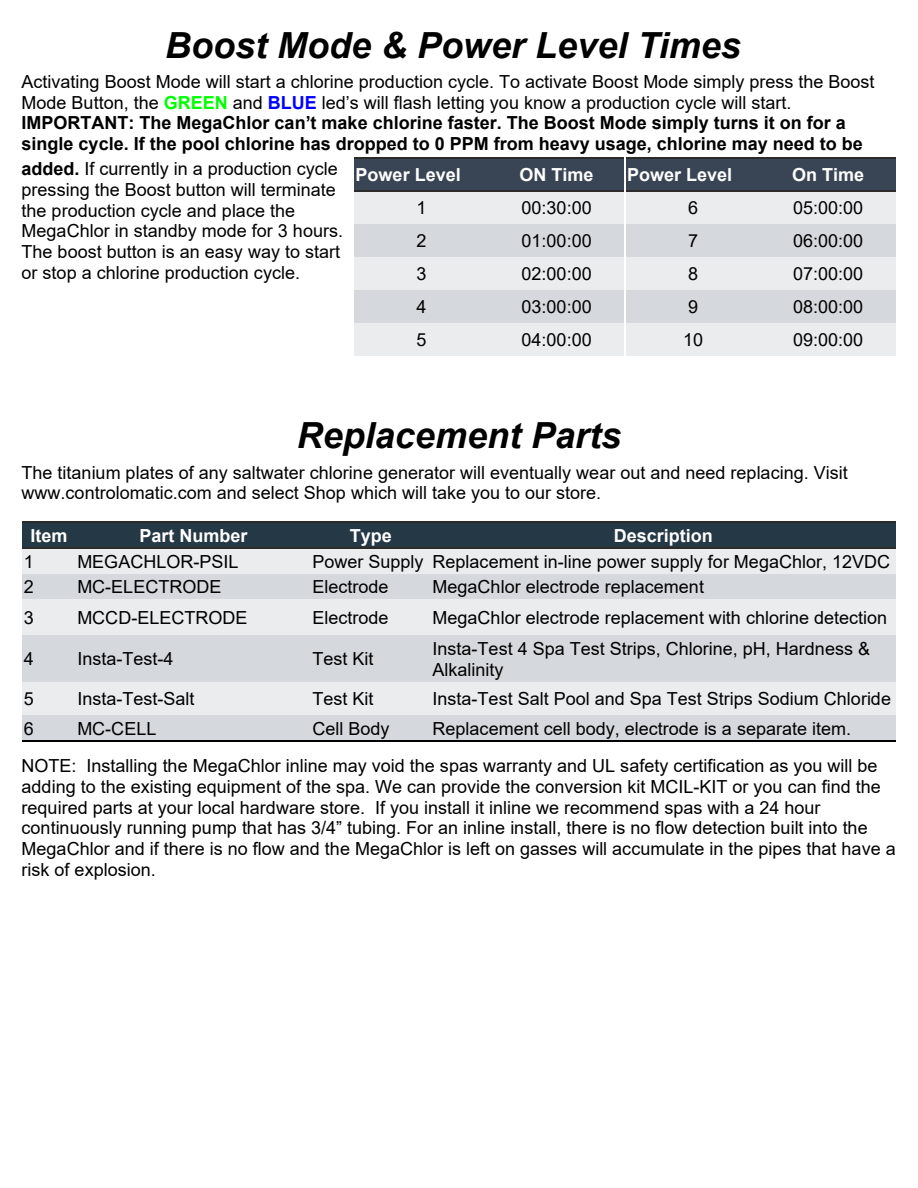
<style>
.page{position:relative;width:918px;height:1188px;background:#fff}
.page>*{position:absolute;margin:0;border:0;box-sizing:border-box;transform-origin:0 0}
.t1{font:italic 700 36px "Arial";color:#000}
.t2{font:18px/20.7px "Arial";color:#000}
.t3{font:700 18px "Arial";color:#fefefe}
.s1{font-weight:700;color:#0f0}
.s2{font-weight:700;color:#00f}
.s3{font-weight:700}
</style>
<div class="page">
<div style="left:354px;top:158px;width:135px;height:33px;background:#394554"></div>
<div style="left:489px;top:158px;width:135px;height:33px;background:#394554"></div>
<div style="left:354px;top:191px;width:135px;height:33px;background:#eaecee"></div>
<div style="left:489px;top:191px;width:135px;height:33px;background:#eaecee"></div>
<div style="left:354px;top:224px;width:135px;height:33px;background:#d5d9dd"></div>
<div style="left:489px;top:224px;width:135px;height:33px;background:#d5d9dd"></div>
<div style="left:354px;top:257px;width:135px;height:33px;background:#eaecee"></div>
<div style="left:489px;top:257px;width:135px;height:33px;background:#eaecee"></div>
<div style="left:354px;top:290px;width:135px;height:33px;background:#d5d9dd"></div>
<div style="left:489px;top:290px;width:135px;height:33px;background:#d5d9dd"></div>
<div style="left:354px;top:323px;width:135px;height:33px;background:#eaecee"></div>
<div style="left:489px;top:323px;width:135px;height:33px;background:#eaecee"></div>
<hr style="left:354px;top:157px;width:135px;height:2px;background:#2c2b2a">
<hr style="left:489px;top:157px;width:135px;height:2px;background:#2c2b2a">
<hr style="left:354px;top:190px;width:135px;height:2px;background:#2c2b2a">
<hr style="left:489px;top:190px;width:135px;height:2px;background:#2c2b2a">
<div style="left:626px;top:158px;width:135px;height:33px;background:#394554"></div>
<div style="left:761px;top:158px;width:135px;height:33px;background:#394554"></div>
<div style="left:626px;top:191px;width:135px;height:33px;background:#eaecee"></div>
<div style="left:761px;top:191px;width:135px;height:33px;background:#eaecee"></div>
<div style="left:626px;top:224px;width:135px;height:33px;background:#d5d9dd"></div>
<div style="left:761px;top:224px;width:135px;height:33px;background:#d5d9dd"></div>
<div style="left:626px;top:257px;width:135px;height:33px;background:#eaecee"></div>
<div style="left:761px;top:257px;width:135px;height:33px;background:#eaecee"></div>
<div style="left:626px;top:290px;width:135px;height:33px;background:#d5d9dd"></div>
<div style="left:761px;top:290px;width:135px;height:33px;background:#d5d9dd"></div>
<div style="left:626px;top:323px;width:135px;height:33px;background:#eaecee"></div>
<div style="left:761px;top:323px;width:135px;height:33px;background:#eaecee"></div>
<hr style="left:626px;top:157px;width:135px;height:2px;background:#2c2b2a">
<hr style="left:761px;top:157px;width:135px;height:2px;background:#2c2b2a">
<hr style="left:626px;top:190px;width:135px;height:2px;background:#2c2b2a">
<hr style="left:761px;top:190px;width:135px;height:2px;background:#2c2b2a">
<div style="left:22px;top:522px;width:54px;height:26px;background:#253845"></div>
<div style="left:76px;top:522px;width:235px;height:26px;background:#253845"></div>
<div style="left:311px;top:522px;width:120px;height:26px;background:#253845"></div>
<div style="left:431px;top:522px;width:465px;height:26px;background:#253845"></div>
<div style="left:22px;top:548px;width:54px;height:26px;background:#eaecee"></div>
<div style="left:76px;top:548px;width:235px;height:26px;background:#eaecee"></div>
<div style="left:311px;top:548px;width:120px;height:26px;background:#eaecee"></div>
<div style="left:431px;top:548px;width:465px;height:26px;background:#eaecee"></div>
<div style="left:22px;top:574px;width:54px;height:25px;background:#d5d9dd"></div>
<div style="left:76px;top:574px;width:235px;height:25px;background:#d5d9dd"></div>
<div style="left:311px;top:574px;width:120px;height:25px;background:#d5d9dd"></div>
<div style="left:431px;top:574px;width:465px;height:25px;background:#d5d9dd"></div>
<div style="left:22px;top:599px;width:54px;height:36px;background:#eaecee"></div>
<div style="left:76px;top:599px;width:235px;height:36px;background:#eaecee"></div>
<div style="left:311px;top:599px;width:120px;height:36px;background:#eaecee"></div>
<div style="left:431px;top:599px;width:465px;height:36px;background:#eaecee"></div>
<div style="left:22px;top:635px;width:54px;height:47px;background:#d5d9dd"></div>
<div style="left:76px;top:635px;width:235px;height:47px;background:#d5d9dd"></div>
<div style="left:311px;top:635px;width:120px;height:47px;background:#d5d9dd"></div>
<div style="left:431px;top:635px;width:465px;height:47px;background:#d5d9dd"></div>
<div style="left:22px;top:682px;width:54px;height:33px;background:#eaecee"></div>
<div style="left:76px;top:682px;width:235px;height:33px;background:#eaecee"></div>
<div style="left:311px;top:682px;width:120px;height:33px;background:#eaecee"></div>
<div style="left:431px;top:682px;width:465px;height:33px;background:#eaecee"></div>
<div style="left:22px;top:715px;width:54px;height:26px;background:#d5d9dd"></div>
<div style="left:76px;top:715px;width:235px;height:26px;background:#d5d9dd"></div>
<div style="left:311px;top:715px;width:120px;height:26px;background:#d5d9dd"></div>
<div style="left:431px;top:715px;width:465px;height:26px;background:#d5d9dd"></div>
<hr style="left:22px;top:522px;width:54px;height:1px;background:#2c2b2a">
<hr style="left:76px;top:522px;width:235px;height:1px;background:#2c2b2a">
<hr style="left:311px;top:522px;width:120px;height:1px;background:#2c2b2a">
<hr style="left:431px;top:522px;width:465px;height:1px;background:#2c2b2a">
<hr style="left:22px;top:547px;width:54px;height:2px;background:#2c2b2a">
<hr style="left:76px;top:547px;width:235px;height:2px;background:#2c2b2a">
<hr style="left:311px;top:547px;width:120px;height:2px;background:#2c2b2a">
<hr style="left:431px;top:547px;width:465px;height:2px;background:#2c2b2a">
<hr style="left:22px;top:740px;width:54px;height:2px;background:#000">
<hr style="left:76px;top:740px;width:235px;height:2px;background:#000">
<hr style="left:311px;top:740px;width:120px;height:2px;background:#000">
<hr style="left:431px;top:740px;width:465px;height:2px;background:#000">
<h1 class="t1" style="left:165px;top:31px;width:577px">Boost Mode &amp; Power Level Times</h1>
<p class="t2" style="left:22px;top:73px;width:855px">Activating Boost Mode will start a chlorine production cycle. To activate Boost Mode simply press the Boost Mode Button, the <span class="s1">GREEN</span> and <span class="s2">BLUE</span> led’s will flash letting you know a production cycle will start.<br><span class="s3">IMPORTANT: The MegaChlor can’t make chlorine faster. The Boost Mode simply turns it on for a single cycle. If the pool chlorine has dropped to 0 PPM from heavy usage, chlorine may need to be</span></p>
<p class="t2" style="left:22px;top:160px;width:323px"><span class="s3">added.</span> If currently in a production cycle pressing the Boost button will terminate the production cycle and place the MegaChlor in standby mode for 3 hours.<br>The boost button is an easy way to start or stop a chlorine production cycle.</p>
<p class="t3" style="left:356px;top:168px;width:107px">Power Level</p>
<p class="t3" style="left:520px;top:168px;width:75px">ON Time</p>
<p class="t2" style="left:417px;top:199px;width:12px">1</p>
<p class="t2" style="left:522px;top:199px;width:72px">00:30:00</p>
<p class="t2" style="left:417px;top:232px;width:12px">2</p>
<p class="t2" style="left:522px;top:232px;width:72px">01:00:00</p>
<p class="t2" style="left:417px;top:265px;width:12px">3</p>
<p class="t2" style="left:522px;top:265px;width:72px">02:00:00</p>
<p class="t2" style="left:417px;top:298px;width:12px">4</p>
<p class="t2" style="left:522px;top:298px;width:72px">03:00:00</p>
<p class="t2" style="left:417px;top:331px;width:12px">5</p>
<p class="t2" style="left:522px;top:331px;width:72px">04:00:00</p>
<p class="t3" style="left:627px;top:168px;width:107px">Power Level</p>
<p class="t3" style="left:792px;top:168px;width:73px">On Time</p>
<p class="t2" style="left:688px;top:199px;width:12px">6</p>
<p class="t2" style="left:793px;top:199px;width:72px">05:00:00</p>
<p class="t2" style="left:688px;top:232px;width:12px">7</p>
<p class="t2" style="left:793px;top:232px;width:72px">06:00:00</p>
<p class="t2" style="left:688px;top:265px;width:12px">8</p>
<p class="t2" style="left:793px;top:265px;width:72px">07:00:00</p>
<p class="t2" style="left:688px;top:298px;width:12px">9</p>
<p class="t2" style="left:793px;top:298px;width:72px">08:00:00</p>
<p class="t2" style="left:683px;top:331px;width:22px">10</p>
<p class="t2" style="left:793px;top:331px;width:72px">09:00:00</p>
<h1 class="t1" style="left:297px;top:422px;width:326px">Replacement Parts</h1>
<p class="t2" style="left:22px;top:464px;width:828px">The titanium plates of any saltwater chlorine generator will eventually wear out and need replacing. Visit www.controlomatic.com and select Shop which will take you to our store.</p>
<p class="t3" style="left:31px;top:529px;width:39px">Item</p>
<p class="t3" style="left:139px;top:529px;width:110px">Part Number</p>
<p class="t3" style="left:350px;top:529px;width:44px">Type</p>
<p class="t3" style="left:614px;top:529px;width:101px">Description</p>
<p class="t2" style="left:24px;top:553px;width:12px">1</p>
<p class="t2" style="left:77px;top:553px;width:163px">MEGACHLOR-PSIL</p>
<p class="t2" style="left:312px;top:553px;width:579px">Power Supply Replacement in-line power supply for MegaChlor, 12VDC</p>
<p class="t2" style="left:24px;top:578px;width:12px">2</p>
<p class="t2" style="left:77px;top:578px;width:146px">MC-ELECTRODE</p>
<p class="t2" style="left:312px;top:578px;width:78px">Electrode</p>
<p class="t2" style="left:433px;top:578px;width:273px">MegaChlor electrode replacement</p>
<p class="t2" style="left:24px;top:609px;width:12px">3</p>
<p class="t2" style="left:77px;top:609px;width:172px">MCCD-ELECTRODE</p>
<p class="t2" style="left:312px;top:609px;width:78px">Electrode</p>
<p class="t2" style="left:433px;top:609px;width:456px">MegaChlor electrode replacement with chlorine detection</p>
<p class="t2" style="left:24px;top:650px;width:12px">4</p>
<p class="t2" style="left:77px;top:650px;width:98px">Insta-Test-4</p>
<p class="t2" style="left:312px;top:650px;width:63px">Test Kit</p>
<p class="t2" style="left:433px;top:640px;width:439px">Insta-Test 4 Spa Test Strips, Chlorine, pH, Hardness &amp;<br>Alkalinity</p>
<p class="t2" style="left:24px;top:690px;width:12px">5</p>
<p class="t2" style="left:77px;top:690px;width:119px">Insta-Test-Salt</p>
<p class="t2" style="left:312px;top:690px;width:63px">Test Kit</p>
<p class="t2" style="left:433px;top:690px;width:460px">Insta-Test Salt Pool and Spa Test Strips Sodium Chloride</p>
<p class="t2" style="left:24px;top:720px;width:12px">6</p>
<p class="t2" style="left:77px;top:720px;width:81px">MC-CELL</p>
<p class="t2" style="left:312px;top:720px;width:79px">Cell Body</p>
<p class="t2" style="left:22px;top:712px;width:858px;line-height:37.3px;text-indent:411px">Replacement cell body, electrode is a separate item.<br>NOTE: Installing the MegaChlor inline may void the spas warranty and UL safety certification as you will be</p>
<p class="t2" style="left:22px;top:778px;width:876px">adding to the existing equipment of the spa. We can provide the conversion kit MCIL-KIT or you can find the required parts at your local hardware store. If you install it inline we recommend spas with a 24 hour continuously running pump that has 3/4” tubing. For an inline install, there is no flow detection built into the MegaChlor and if there is no flow and the MegaChlor is left on gasses will accumulate in the pipes that have a risk of explosion.</p>
</div>
